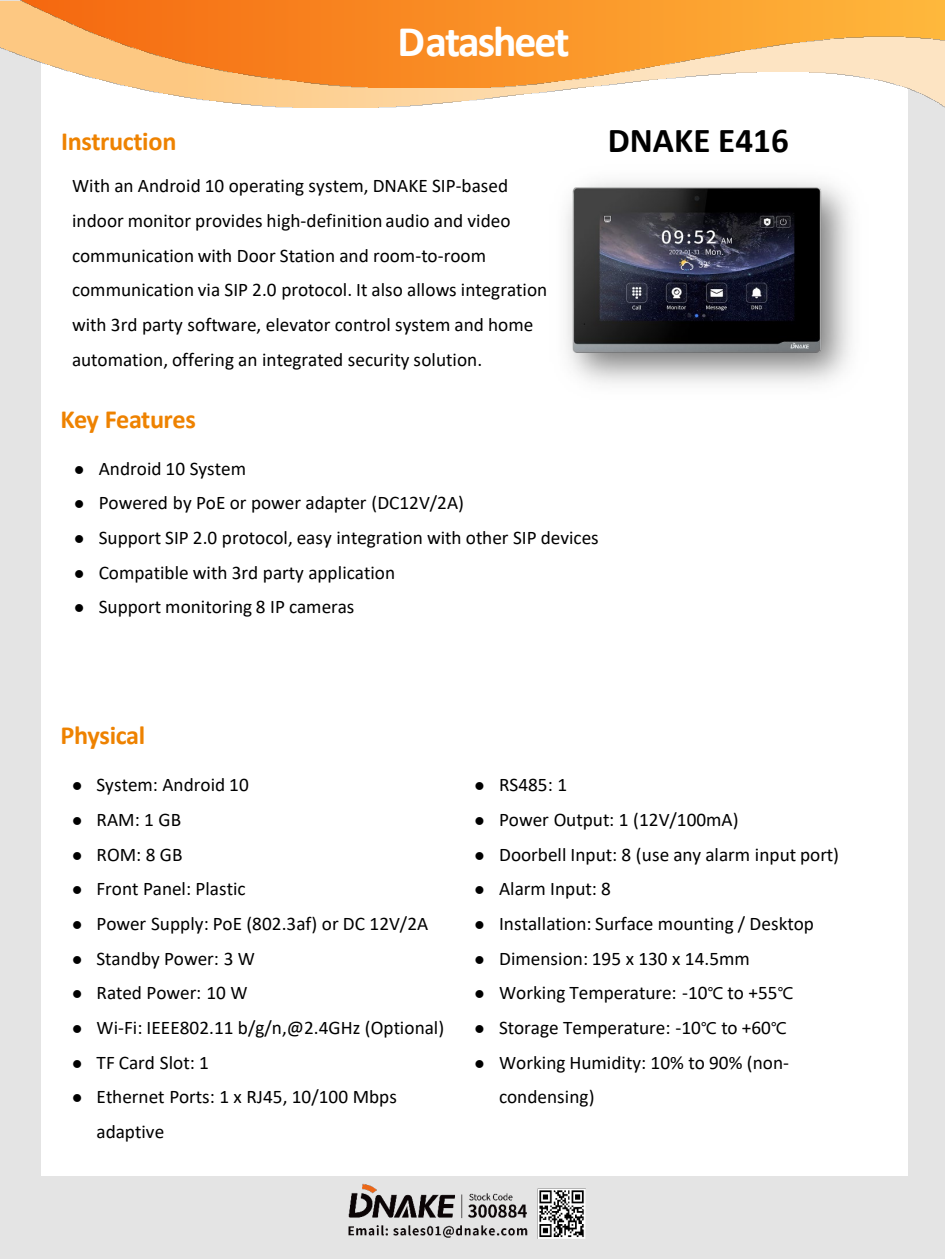
<style>
.page{position:relative;width:945px;height:1260px;background:#fff}
.page>*{position:absolute;margin:0;border:0;box-sizing:border-box;transform-origin:0 0}
.t1{font:700 43.75px "Calibri";letter-spacing:-.045em;color:#fff}
.t2{font:700 35px "Calibri";letter-spacing:.005em;color:#000}
.t3{font:700 26.25px "Calibri";letter-spacing:-.015em;color:#ee8200}
.t4{font:19.25px/34.6px "Calibri";color:#000}
.s1{font-family:"Microsoft Ya Hei";font-size:15.75px}
</style>
<div class="page">
<div style="left:0;top:1px;width:945px;height:1258px;background:#e4e4e4"></div>
<div style="left:41px;top:61px;width:867px;height:1115px;background:#fff"></div>
<img style="left:0;top:0;width:945px;height:108px">
<img style="left:17px;top:0;width:928px;height:88px">
<img style="left:348px;top:1183px;width:238px;height:56px">
<img style="left:567px;top:180px;width:254px;height:179px">
<h1 class="t1" style="left:398px;top:11px;width:173px">Datasheet</h1>
<h3 class="t3" style="left:61px;top:123px;width:117px">Instruction</h3>
<p class="t4" style="left:72px;top:168px;width:477px">With an Android 10 operating system, DNAKE SIP-based indoor monitor provides high-definition audio and video communication with Door Station and room-to-room communication via SIP 2.0 protocol. It also allows integration with 3rd party software, elevator control system and home automation, offering an integrated security solution.</p>
<p class="t2" style="left:608px;top:116px;width:183px">DNAKE E416</p>
<h3 class="t3" style="left:60px;top:401px;width:137px">Key Features</h3>
<p class="t4" style="left:74px;top:451px;width:173px">● Android 10 System</p>
<p class="t4" style="left:74px;top:485px;width:391px">● Powered by PoE or power adapter (DC12V/2A)</p>
<p class="t4" style="left:74px;top:520px;width:526px">● Support SIP 2.0 protocol, easy integration with other SIP devices</p>
<p class="t4" style="left:74px;top:555px;width:322px">● Compatible with 3rd party application</p>
<p class="t4" style="left:74px;top:589px;width:282px">● Support monitoring 8 IP cameras</p>
<h3 class="t3" style="left:60px;top:717px;width:86px">Physical</h3>
<p class="t4" style="left:72px;top:767px;width:178px">● System: Android 10</p>
<p class="t4" style="left:72px;top:802px;width:111px">● RAM: 1 GB</p>
<p class="t4" style="left:72px;top:837px;width:112px">● ROM: 8 GB</p>
<p class="t4" style="left:72px;top:871px;width:175px">● Front Panel: Plastic</p>
<p class="t4" style="left:72px;top:906px;width:358px">● Power Supply: PoE (802.3af) or DC 12V/2A</p>
<p class="t4" style="left:72px;top:941px;width:185px">● Standby Power: 3 W</p>
<p class="t4" style="left:72px;top:975px;width:177px">● Rated Power: 10 W</p>
<p class="t4" style="left:72px;top:1010px;width:374px">● Wi-Fi: IEEE802.11 b/g/n,@2.4GHz (Optional)</p>
<p class="t4" style="left:72px;top:1044px;width:138px">● TF Card Slot: 1</p>
<p class="t4" style="left:97px;top:1079px;width:302px;text-indent:-24px">● Ethernet Ports: 1 x RJ45, 10/100 Mbps adaptive</p>
<p class="t4" style="left:475px;top:767px;width:94px">● RS485: 1</p>
<p class="t4" style="left:475px;top:802px;width:266px">● Power Output: 1 (12V/100mA)</p>
<p class="t4" style="left:475px;top:837px;width:366px">● Doorbell Input: 8 (use any alarm input port)</p>
<p class="t4" style="left:475px;top:871px;width:138px">● Alarm Input: 8</p>
<p class="t4" style="left:475px;top:906px;width:341px">● Installation: Surface mounting / Desktop</p>
<p class="t4" style="left:475px;top:941px;width:277px">● Dimension: 195 x 130 x 14.5mm</p>
<p class="t4" style="left:475px;top:975px;width:320px">● Working Temperature: -10<span class="s1">℃</span> to +55<span class="s1">℃</span></p>
<p class="t4" style="left:475px;top:1010px;width:314px">● Storage Temperature: -10<span class="s1">℃</span> to +60<span class="s1">℃</span></p>
<p class="t4" style="left:499px;top:1044px;width:292px;text-indent:-24px">● Working Humidity: 10% to 90% (non&shy;condensing)</p>
</div>
